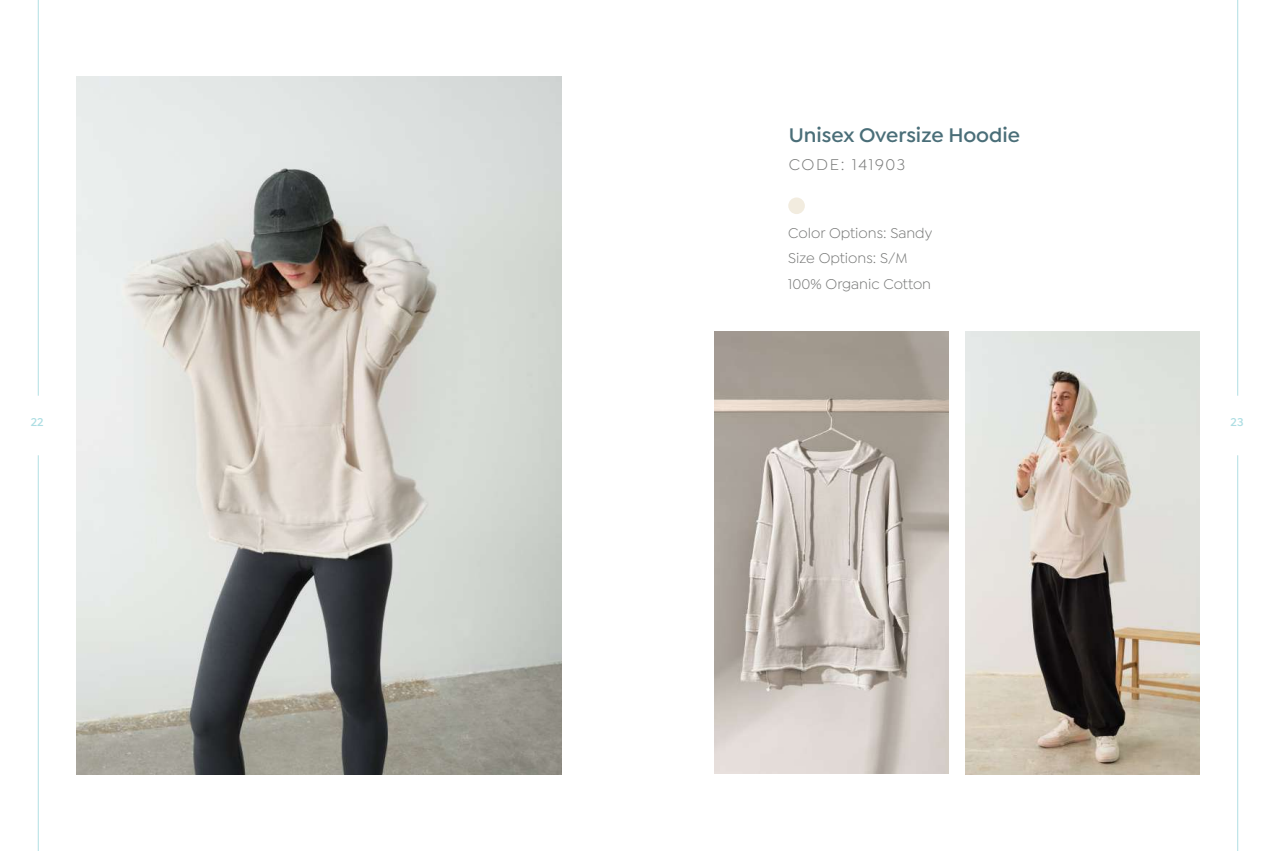
<style>
.page{position:relative;width:1276px;height:851px;background:#fff}
.page>*{position:absolute;margin:0;border:0;box-sizing:border-box;transform-origin:0 0}
.t1{font:600 21px "Isidora Sans";color:#4a6e78}
.t2{font:16.5px "Isidora Sans";letter-spacing:.1em;color:#777877}
.t3{font:15px/25.5px "Isidora Sans";color:#777877}
.t4{font:600 12px "Isidora Sans";color:#aedee3}
</style>
<div class="page">
<hr style="left:38px;top:0;width:1px;height:395px;background:#b1dfe3">
<hr style="left:38px;top:455px;width:1px;height:395px;background:#b1dfe3">
<hr style="left:1237px;top:0;width:1px;height:395px;background:#b1dfe3">
<hr style="left:1237px;top:455px;width:1px;height:395px;background:#b1dfe3">
<img style="left:77px;top:77px;width:484px;height:697px">
<div style="left:788px;top:197px;width:17px;height:17px;background:#f2ecdf;border-radius:50%"></div>
<img style="left:965px;top:332px;width:234px;height:442px">
<img style="left:714px;top:332px;width:234px;height:441px">
<h1 class="t1" style="left:788px;top:123px;width:233px">Unisex Oversize Hoodie</h1>
<p class="t2" style="left:788px;top:155px;width:118px">CODE: 141903</p>
<p class="t3" style="left:788px;top:220px;width:146px">Color Options: Sandy<br>Size Options: S/M<br>100% Organic Cotton</p>
<p class="t4" style="left:31px;top:414px;width:14px">22</p>
<p class="t4" style="left:1230px;top:414px;width:14px">23</p>
</div>
